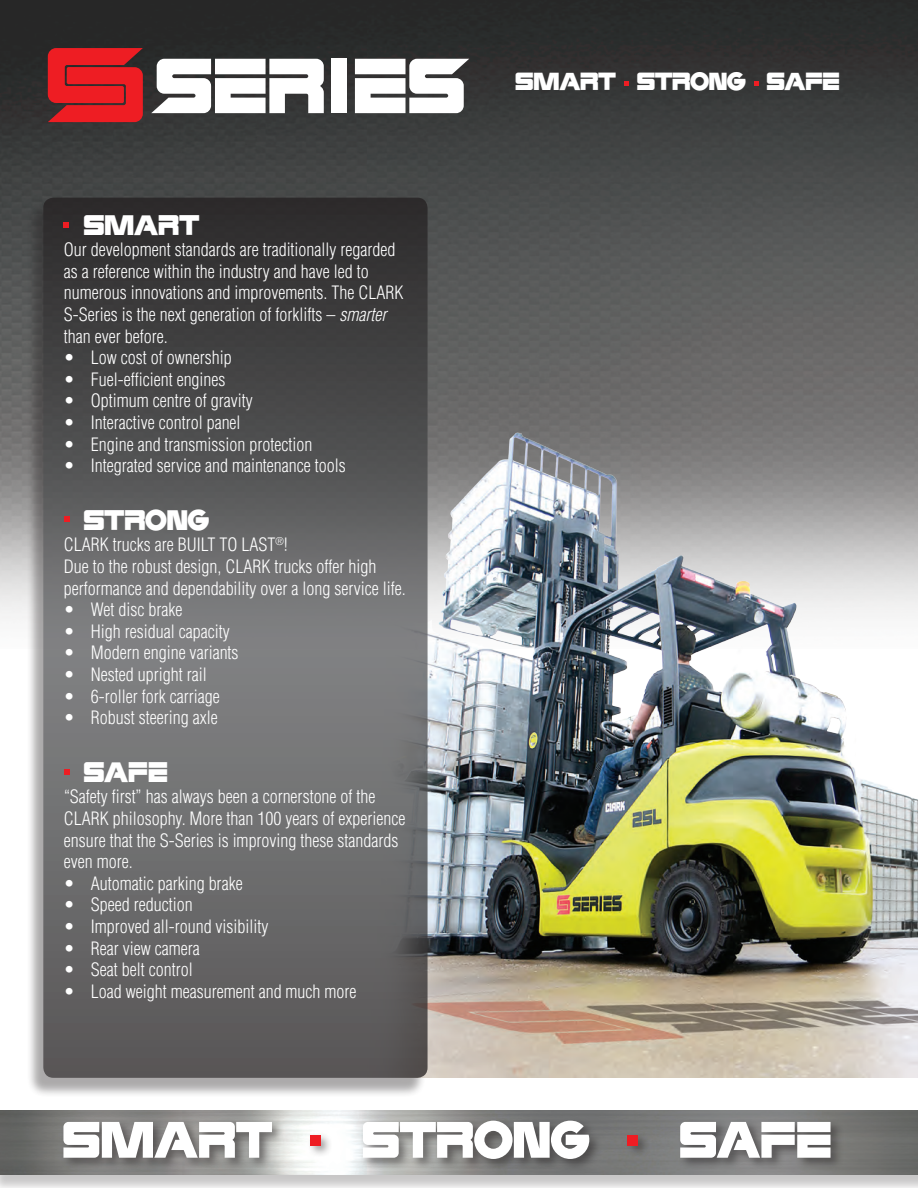
<style>
.page{position:relative;width:918px;height:1188px;background:#fff}
.page>*{position:absolute;margin:0;border:0;box-sizing:border-box;transform-origin:0 0}
.t1{font:24px "Logotype";color:#fff}
.t2{font:21px "Logotype";letter-spacing:-.01em;color:#fff}
.t3{font:300 condensed 18px/21.6px "Helvetica";color:#fff}
.s1{font-style:italic}
</style>
<div class="page">
<div style="left:0;top:1113px;width:918px;height:75px;background:#231f20;opacity:.25"></div>
<img style="left:0;top:1110px;width:918px;height:64px">
<img style="left:0;top:0;width:918px;height:620px">
<div style="left:61px;top:1118px;width:783px;height:54px;background:#231f20;opacity:.5"></div>
<svg style="left:63px;top:1122px;width:209px;height:36px"></svg>
<svg style="left:363px;top:1121px;width:226px;height:38px"></svg>
<svg style="left:680px;top:1122px;width:151px;height:36px"></svg>
<div style="left:310px;top:1135px;width:10px;height:10px;background:#ee1d23"></div>
<div style="left:627px;top:1135px;width:11px;height:10px;background:#ee1d23"></div>
<svg style="left:624px;top:81px;width:4px;height:5px"></svg>
<svg style="left:754px;top:81px;width:4px;height:5px"></svg>
<img style="left:426px;top:382px;width:492px;height:696px">
<div style="left:26px;top:201px;width:400px;height:897px;background:#231f20;opacity:.5"></div>
<svg style="left:43px;top:198px;width:385px;height:880px"></svg>
<svg style="left:63px;top:222px;width:6px;height:6px"></svg>
<svg style="left:64px;top:517px;width:6px;height:5px"></svg>
<svg style="left:64px;top:769px;width:6px;height:6px"></svg>
<svg style="left:48px;top:48px;width:95px;height:74px"></svg>
<svg style="left:151px;top:59px;width:173px;height:54px"></svg>
<div style="left:332px;top:59px;width:15px;height:54px;background:#fff"></div>
<svg style="left:355px;top:59px;width:114px;height:54px"></svg>
<p class="t1" style="left:83px;top:207px;width:117px">SMART</p>
<p class="t3" style="left:64px;top:239px;width:341px">Our development standards are traditionally regarded as a reference within the industry and have led to numerous innovations and improvements. The CLARK S-Series is the next generation of forklifts – <span class="s1">smarter </span>than ever before.</p>
<p class="t3" style="left:64px;top:347px;width:169px">• Low cost of ownership</p>
<p class="t3" style="left:64px;top:368px;width:163px">• Fuel-efficient engines</p>
<p class="t3" style="left:64px;top:390px;width:190px">• Optimum centre of gravity</p>
<p class="t3" style="left:64px;top:412px;width:178px">• Interactive control panel</p>
<p class="t3" style="left:64px;top:433px;width:250px">• Engine and transmission protection</p>
<p class="t3" style="left:64px;top:455px;width:284px">• Integrated service and maintenance tools</p>
<p class="t1" style="left:83px;top:502px;width:127px">STRONG</p>
<p class="t3" style="left:64px;top:534px;width:226px">CLARK trucks are BUILT TO LAST<sup>®</sup>!</p>
<p class="t3" style="left:64px;top:556px;width:344px">Due to the robust design, CLARK trucks offer high performance and dependability over a long service life.</p>
<p class="t3" style="left:64px;top:599px;width:120px">• Wet disc brake</p>
<p class="t3" style="left:64px;top:620px;width:167px">• High residual capacity</p>
<p class="t3" style="left:64px;top:642px;width:176px">• Modern engine variants</p>
<p class="t3" style="left:64px;top:664px;width:144px">• Nested upright rail</p>
<p class="t3" style="left:64px;top:685px;width:157px">• 6-roller fork carriage</p>
<p class="t3" style="left:64px;top:707px;width:155px">• Robust steering axle</p>
<p class="t1" style="left:83px;top:754px;width:86px">SAFE</p>
<p class="t3" style="left:64px;top:786px;width:343px">“Safety first” has always been a cornerstone of the CLARK philosophy. More than 100 years of experience ensure that the S-Series is improving these standards even more.</p>
<p class="t3" style="left:64px;top:872px;width:180px">• Automatic parking brake</p>
<p class="t3" style="left:64px;top:894px;width:130px">• Speed reduction</p>
<p class="t3" style="left:64px;top:916px;width:206px">• Improved all-round visibility</p>
<p class="t3" style="left:64px;top:937px;width:138px">• Rear view camera</p>
<p class="t3" style="left:64px;top:959px;width:130px">• Seat belt control</p>
<p class="t3" style="left:64px;top:980px;width:294px">• Load weight measurement and much more</p>
<p class="t2" style="left:515px;top:66px;width:326px">SMART STRONG SAFE</p>
</div>
